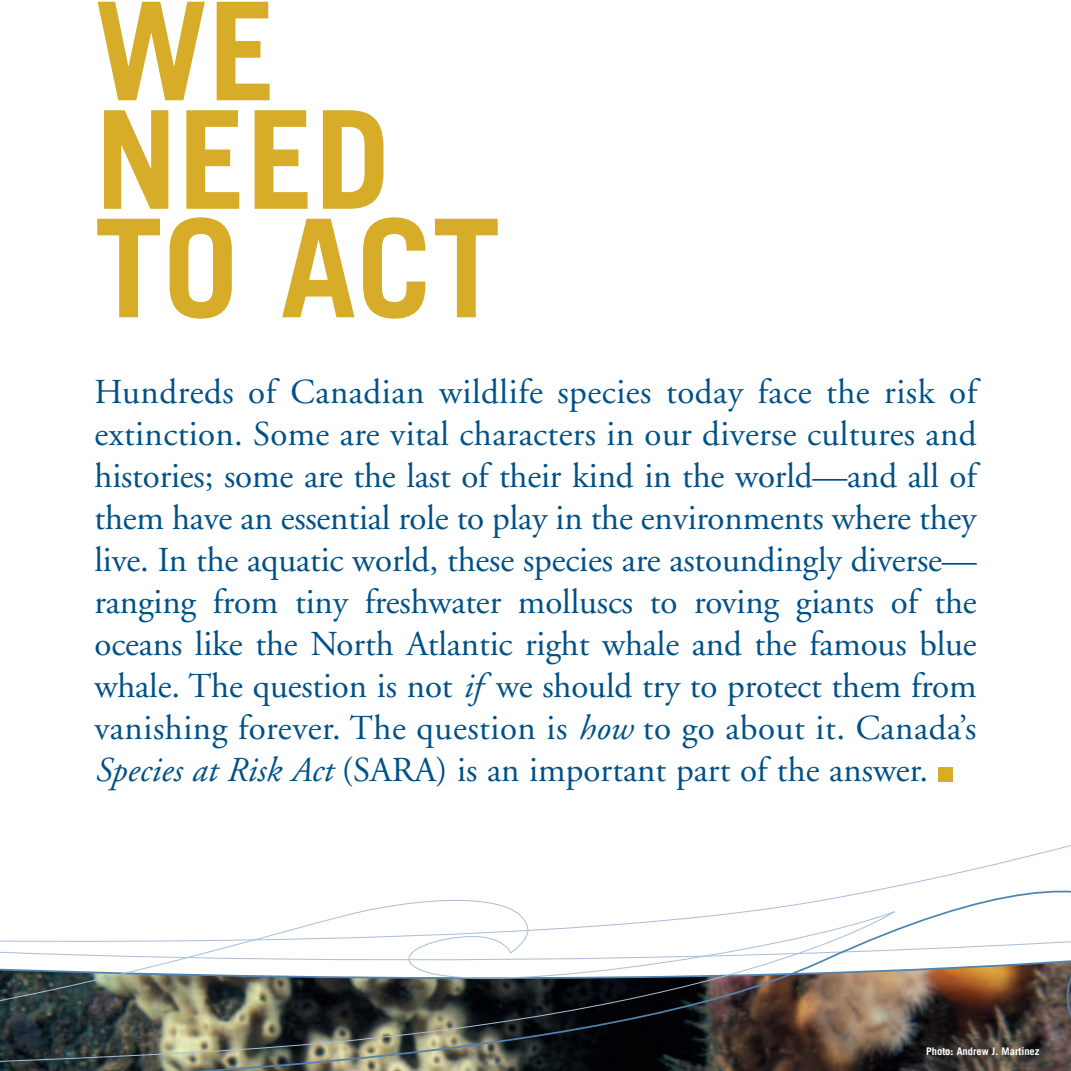
<style>
.page{position:relative;width:1071px;height:1071px;background:#fff}
.page>*{position:absolute;margin:0;border:0;box-sizing:border-box;transform-origin:0 0}
.t1{font:700 136.5px/108.5px "Trade Gothic";color:#d6ac28}
.t2{font:35px/42px "Adobe Garamond";color:#005187;text-align:justify}
.t3{font:700 10.5px "Trade Gothic";color:#fff}
.s1{font-style:italic}
</style>
<div class="page">
<img style="left:865px;top:891px;width:206px;height:180px">
<img style="left:0;top:892px;width:896px;height:179px">
<div style="left:938px;top:767px;width:15px;height:14px;background:#d6ac28"></div>
<h1 class="t1" style="left:94px;top:10px;width:407px">WE<br>NEED<br>TO ACT</h1>
<p class="t2" style="left:94px;top:374px;width:884px">Hundreds of Canadian wildlife species today face the risk of extinction. Some are vital characters in our diverse cultures and histories; some are the last of their kind in the world—and all of them have an essential role to play in the environments where they live. In the aquatic world, these species are astoundingly diverse— ranging from tiny freshwater molluscs to roving giants of the oceans like the North Atlantic right whale and the famous blue whale. The question is not <span class="s1">if</span> we should try to protect them from vanishing forever. The question is <span class="s1">how</span> to go about it. Canada’s <span class="s1">Species at Risk Act</span> (SARA) is an important part of the answer.</p>
<p class="t3" style="left:926px;top:1048px;width:115px">Photo: Andrew J. Martinez</p>
</div>
